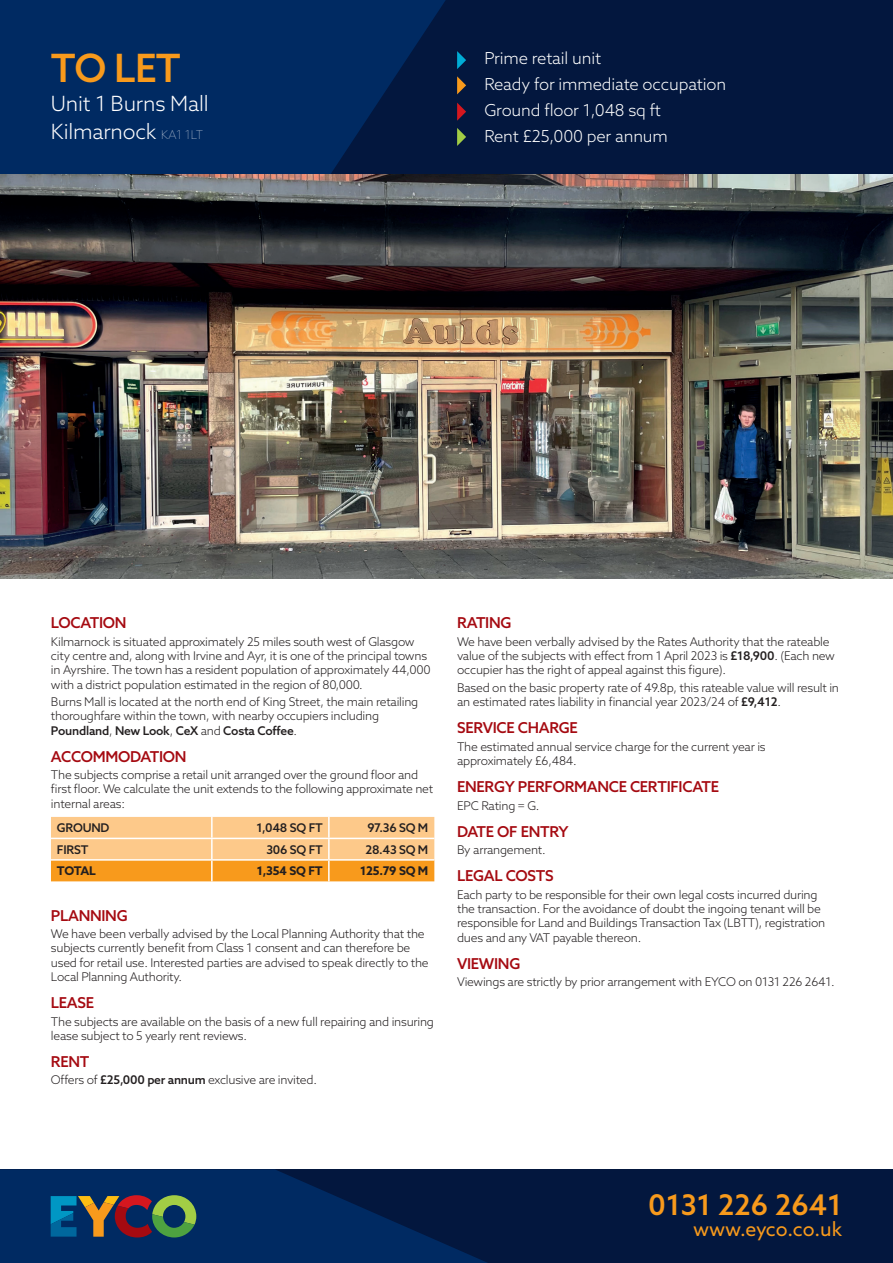
<style>
.page{position:relative;width:893px;height:1263px;background:#fff}
.page>*{position:absolute;margin:0;border:0;box-sizing:border-box;transform-origin:0 0}
.t1{font:500 39px "Azo Sans";color:#f89a1c}
.t2{font:500 28.5px "Azo Sans";color:#f89a1c}
.t3{font:300 21px/27.5px "Azo Sans";letter-spacing:-.01em;color:#fff}
.t4{font:19.5px "Azo Sans";color:#f89a1c}
.t5{font:300 16.5px/26px "Azo Sans";letter-spacing:-.01em;color:#fff}
.t6{font:500 15px "Azo Sans";letter-spacing:-.02em;color:#a50a11}
.t7{font:300 12px/14.2px "Azo Sans";letter-spacing:-.02em;color:#231f20}
.t8{font:500 12px "Azo Sans";letter-spacing:-.02em;color:#231f20}
.t9{font:700 12px "Azo Sans";letter-spacing:-.02em;color:#231f20}
.s1{font-weight:100;font-size:12px}
.s2{font-weight:500}
</style>
<div class="page">
<div style="left:0;top:0;width:893px;height:174px;background:#03173e"></div>
<div style="left:0;top:1169px;width:893px;height:94px;background:#03173e"></div>
<svg style="left:0;top:1169px;width:488px;height:94px;fill:#002a62"></svg>
<svg style="left:0;top:0;width:446px;height:174px;background:#00275d"></svg>
<svg style="left:457px;top:51px;width:9px;height:18px"></svg>
<svg style="left:457px;top:76px;width:9px;height:18px"></svg>
<svg style="left:457px;top:103px;width:9px;height:18px"></svg>
<svg style="left:457px;top:128px;width:9px;height:18px"></svg>
<svg style="left:51px;top:1195px;width:145px;height:43px;background:#475755"></svg>
<svg style="left:51px;top:817px;width:383px;height:64px;background:#fbba66"></svg>
<hr style="left:211px;top:817px;width:2px;height:21px;background:#fff">
<hr style="left:328px;top:817px;width:2px;height:21px;background:#fff">
<hr style="left:211px;top:839px;width:2px;height:20px;background:#fff">
<hr style="left:328px;top:839px;width:2px;height:20px;background:#fff">
<hr style="left:51px;top:838px;width:383px;height:1px;background:#fff">
<hr style="left:51px;top:859px;width:278px;height:2px;background:#fff">
<hr style="left:211px;top:861px;width:2px;height:20px;background:#fff">
<hr style="left:329px;top:859px;width:105px;height:2px;background:#fff">
<hr style="left:328px;top:861px;width:2px;height:20px;background:#fff">
<img style="left:0;top:174px;width:893px;height:404px">
<h1 class="t1" style="left:51px;top:50px;width:131px">TO LET</h1>
<h3 class="t3" style="left:51px;top:91px;width:159px">Unit 1 Burns Mall<br>Kilmarnock <span class="s1">KA1 1LT</span></h3>
<h3 class="t5" style="left:484px;top:46px;width:243px">Prime retail unit<br>Ready for immediate occupation<br>Ground floor 1,048 sq ft<br>Rent £25,000 per annum</h3>
<p class="t6" style="left:51px;top:616px;width:77px">LOCATION</p>
<p class="t7" style="left:51px;top:635px;width:381px">Kilmarnock is situated approximately 25 miles south west of Glasgow city centre and, along with Irvine and Ayr, it is one of the principal towns in Ayrshire. The town has a resident population of approximately 44,000 with a district population estimated in the region of 80,000.</p>
<p class="t7" style="left:51px;top:695px;width:369px">Burns Mall is located at the north end of King Street, the main retailing thoroughfare within the town, with nearby occupiers including<br><span class="s2">Poundland</span>, <span class="s2">New Look</span>, <span class="s2">CeX</span> and <span class="s2">Costa Coffee</span>.</p>
<p class="t6" style="left:51px;top:749px;width:137px">ACCOMMODATION</p>
<p class="t7" style="left:51px;top:769px;width:384px">The subjects comprise a retail unit arranged over the ground floor and first floor. We calculate the unit extends to the following approximate net internal areas:</p>
<p class="t8" style="left:57px;top:822px;width:54px">GROUND</p>
<p class="t8" style="left:256px;top:822px;width:68px">1,048 SQ FT</p>
<p class="t8" style="left:367px;top:822px;width:62px">97.36 SQ M</p>
<p class="t8" style="left:57px;top:844px;width:33px">FIRST</p>
<p class="t8" style="left:266px;top:844px;width:58px">306 SQ FT</p>
<p class="t8" style="left:365px;top:844px;width:64px">28.43 SQ M</p>
<p class="t9" style="left:57px;top:865px;width:40px">TOTAL</p>
<p class="t9" style="left:257px;top:865px;width:68px">1,354 SQ FT</p>
<p class="t9" style="left:360px;top:865px;width:70px">125.79 SQ M</p>
<p class="t6" style="left:51px;top:908px;width:78px">PLANNING</p>
<p class="t7" style="left:51px;top:928px;width:379px">We have been verbally advised by the Local Planning Authority that the subjects currently benefit from Class 1 consent and can therefore be used for retail use. Interested parties are advised to speak directly to the Local Planning Authority.</p>
<p class="t6" style="left:51px;top:996px;width:45px">LEASE</p>
<p class="t7" style="left:51px;top:1015px;width:384px">The subjects are available on the basis of a new full repairing and insuring lease subject to 5 yearly rent reviews.</p>
<p class="t6" style="left:51px;top:1055px;width:40px">RENT</p>
<p class="t7" style="left:51px;top:1074px;width:267px">Offers of <span class="s2">£25,000 per annum</span> exclusive are invited.</p>
<p class="t6" style="left:457px;top:616px;width:56px">RATING</p>
<p class="t7" style="left:457px;top:635px;width:379px">We have been verbally advised by the Rates Authority that the rateable value of the subjects with effect from 1 April 2023 is <span class="s2">£18,900</span>. (Each new occupier has the right of appeal against this figure).</p>
<p class="t7" style="left:457px;top:681px;width:383px">Based on the basic property rate of 49.8p, this rateable value will result in an estimated rates liability in financial year 2023/24 of <span class="s2">£9,412</span>.</p>
<p class="t6" style="left:457px;top:721px;width:122px">SERVICE CHARGE</p>
<p class="t7" style="left:457px;top:740px;width:310px">The estimated annual service charge for the current year is approximately £6,484.</p>
<p class="t6" style="left:457px;top:780px;width:264px">ENERGY PERFORMANCE CERTIFICATE</p>
<p class="t7" style="left:457px;top:799px;width:84px">EPC Rating = G.</p>
<p class="t6" style="left:457px;top:824px;width:113px">DATE OF ENTRY</p>
<p class="t7" style="left:457px;top:844px;width:90px">By arrangement.</p>
<p class="t6" style="left:457px;top:869px;width:98px">LEGAL COSTS</p>
<p class="t7" style="left:457px;top:888px;width:370px">Each party to be responsible for their own legal costs incurred during the transaction. For the avoidance of doubt the ingoing tenant will be responsible for Land and Buildings Transaction Tax (LBTT), registration dues and any VAT payable thereon.</p>
<p class="t6" style="left:457px;top:956px;width:65px">VIEWING</p>
<p class="t7" style="left:457px;top:976px;width:379px">Viewings are strictly by prior arrangement with EYCO on 0131 226 2641.</p>
<h2 class="t2" style="left:648px;top:1192px;width:195px">0131 226 2641</h2>
<h3 class="t4" style="left:693px;top:1220px;width:150px">www.eyco.co.uk</h3>
</div>
